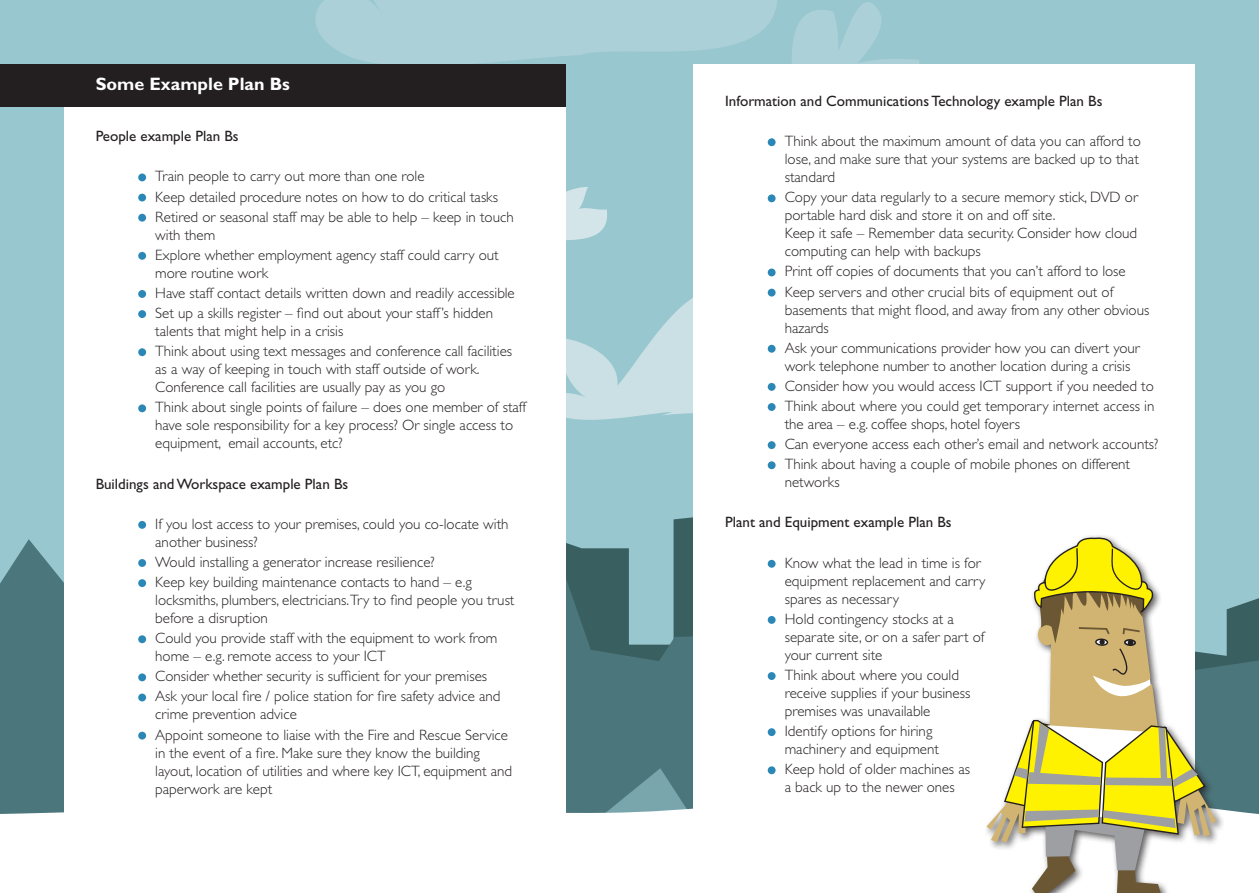
<style>
.page{position:relative;width:1259px;height:893px;background:#98c7d0}
.page>*{position:absolute;margin:0;border:0;box-sizing:border-box;transform-origin:0 0}
.t1{font:700 18px "Gill Sans Std";color:#fff}
.t2{font:300 15px/18px "Gill Sans Std";color:#231f20}
.t3{font:15px "Gill Sans Std";color:#231f20}
</style>
<div class="page">
<svg style="left:0;top:531px;width:1259px;height:259px"></svg>
<div style="left:33px;top:650px;width:660px;height:140px;background:#4b767c"></div>
<svg style="left:566px;top:748px;width:127px;height:42px;background:#4e7980"></svg>
<svg style="left:316px;top:0;width:603px;height:240px"></svg>
<svg style="left:566px;top:298px;width:127px;height:122px"></svg>
<div style="left:0;top:790px;width:1259px;height:103px;background:#fff"></div>
<div style="left:64px;top:64px;width:502px;height:765px;background:#fff"></div>
<div style="left:693px;top:64px;width:502px;height:765px;background:#fff"></div>
<div style="left:767px;top:138px;width:8px;height:8px;background:#2b87b5;border-radius:50%"></div>
<div style="left:767px;top:194px;width:8px;height:8px;background:#2b87b5;border-radius:50%"></div>
<div style="left:767px;top:269px;width:8px;height:7px;background:#2b87b5;border-radius:50%"></div>
<div style="left:767px;top:289px;width:8px;height:8px;background:#2b87b5;border-radius:50%"></div>
<div style="left:767px;top:345px;width:8px;height:8px;background:#2b87b5;border-radius:50%"></div>
<div style="left:767px;top:383px;width:8px;height:8px;background:#2b87b5;border-radius:50%"></div>
<div style="left:767px;top:403px;width:8px;height:8px;background:#2b87b5;border-radius:50%"></div>
<div style="left:767px;top:441px;width:8px;height:8px;background:#2b87b5;border-radius:50%"></div>
<div style="left:767px;top:461px;width:8px;height:8px;background:#2b87b5;border-radius:50%"></div>
<div style="left:767px;top:560px;width:8px;height:8px;background:#2b87b5;border-radius:50%"></div>
<div style="left:767px;top:616px;width:8px;height:8px;background:#2b87b5;border-radius:50%"></div>
<div style="left:767px;top:672px;width:8px;height:8px;background:#2b87b5;border-radius:50%"></div>
<div style="left:767px;top:728px;width:8px;height:8px;background:#2b87b5;border-radius:50%"></div>
<div style="left:767px;top:766px;width:8px;height:8px;background:#2b87b5;border-radius:50%"></div>
<div style="left:983px;top:534px;width:242px;height:359px;background:#231f20;opacity:.75"></div>
<svg style="left:986px;top:537px;width:230px;height:356px"></svg>
<div style="left:0;top:64px;width:566px;height:42px;background:#231f20"></div>
<div style="left:138px;top:174px;width:8px;height:7px;background:#2b87b5;border-radius:50%"></div>
<div style="left:138px;top:194px;width:8px;height:7px;background:#2b87b5;border-radius:50%"></div>
<div style="left:138px;top:214px;width:8px;height:8px;background:#2b87b5;border-radius:50%"></div>
<div style="left:138px;top:252px;width:8px;height:8px;background:#2b87b5;border-radius:50%"></div>
<div style="left:138px;top:290px;width:8px;height:8px;background:#2b87b5;border-radius:50%"></div>
<div style="left:138px;top:310px;width:8px;height:8px;background:#2b87b5;border-radius:50%"></div>
<div style="left:138px;top:348px;width:8px;height:8px;background:#2b87b5;border-radius:50%"></div>
<div style="left:138px;top:404px;width:8px;height:8px;background:#2b87b5;border-radius:50%"></div>
<div style="left:138px;top:521px;width:8px;height:8px;background:#2b87b5;border-radius:50%"></div>
<div style="left:138px;top:559px;width:8px;height:8px;background:#2b87b5;border-radius:50%"></div>
<div style="left:138px;top:579px;width:8px;height:8px;background:#2b87b5;border-radius:50%"></div>
<div style="left:138px;top:635px;width:8px;height:8px;background:#2b87b5;border-radius:50%"></div>
<div style="left:138px;top:673px;width:8px;height:8px;background:#2b87b5;border-radius:50%"></div>
<div style="left:138px;top:694px;width:8px;height:7px;background:#2b87b5;border-radius:50%"></div>
<div style="left:138px;top:732px;width:8px;height:8px;background:#2b87b5;border-radius:50%"></div>
<p class="t1" style="left:96px;top:73px;width:196px">Some Example Plan Bs</p>
<p class="t3" style="left:96px;top:127px;width:144px">People example Plan Bs</p>
<p class="t2" style="left:155px;top:166px;width:360px;line-height:20.1px">Train people to carry out more than one role<br>Keep detailed procedure notes on how to do critical tasks<br>Retired or seasonal staff may be able to help – keep in touch</p>
<p class="t2" style="left:155px;top:225px;width:345px;line-height:20.1px">with them<br>Explore whether employment agency staff could carry out</p>
<p class="t2" style="left:155px;top:263px;width:361px;line-height:20.1px">more routine work<br>Have staff contact details written down and readily accessible<br>Set up a skills register – find out about your staff’s hidden</p>
<p class="t2" style="left:155px;top:321px;width:358px;line-height:20.1px">talents that might help in a crisis<br>Think about using text messages and conference call facilities</p>
<p class="t2" style="left:155px;top:360px;width:326px">as a way of keeping in touch with staff outside of work.<br>Conference call facilities are usually pay as you go</p>
<p class="t2" style="left:155px;top:398px;width:372px">Think about single points of failure – does one member of staff have sole responsibility for a key process? Or single access to equipment, email accounts, etc?</p>
<p class="t3" style="left:96px;top:475px;width:254px">Buildings and Workspace example Plan Bs</p>
<p class="t2" style="left:155px;top:515px;width:355px">If you lost access to your premises, could you co-locate with another business?</p>
<p class="t2" style="left:155px;top:552px;width:318px;line-height:20.1px">Would installing a generator increase resilience?<br>Keep key building maintenance contacts to hand – e.g</p>
<p class="t2" style="left:155px;top:591px;width:361px">locksmiths, plumbers, electricians.Try to find people you trust before a disruption</p>
<p class="t2" style="left:155px;top:629px;width:344px">Could you provide staff with the equipment to work from home – e.g. remote access to your ICT</p>
<p class="t2" style="left:155px;top:666px;width:347px;line-height:20.1px">Consider whether security is sufficient for your premises<br>Ask your local fire / police station for fire safety advice and</p>
<p class="t2" style="left:155px;top:704px;width:354px;line-height:20.1px">crime prevention advice<br>Appoint someone to liaise with the Fire and Rescue Service</p>
<p class="t2" style="left:155px;top:744px;width:358px">in the event of a fire. Make sure they know the building layout, location of utilities and where key ICT, equipment and paperwork are kept</p>
<p class="t3" style="left:725px;top:92px;width:379px">Information and Communications Technology example Plan Bs</p>
<p class="t2" style="left:784px;top:132px;width:357px">Think about the maximum amount of data you can afford to lose, and make sure that your systems are backed up to that standard</p>
<p class="t2" style="left:784px;top:188px;width:355px">Copy your data regularly to a secure memory stick, DVD or portable hard disk and store it on and off site.<br>Keep it safe – Remember data security. Consider how cloud computing can help with backups</p>
<p class="t2" style="left:784px;top:262px;width:342px;line-height:20.1px">Print off copies of documents that you can’t afford to lose<br>Keep servers and other crucial bits of equipment out of</p>
<p class="t2" style="left:784px;top:301px;width:366px">basements that might flood, and away from any other obvious hazards</p>
<p class="t2" style="left:784px;top:339px;width:356px">Ask your communications provider how you can divert your work telephone number to another location during a crisis</p>
<p class="t2" style="left:784px;top:376px;width:371px;line-height:20.1px">Consider how you would access ICT support if you needed to<br>Think about where you could get temporary internet access in</p>
<p class="t2" style="left:784px;top:414px;width:375px;line-height:20.1px">the area – e.g. coffee shops, hotel foyers<br>Can everyone access each other’s email and network accounts?<br>Think about having a couple of mobile phones on different</p>
<p class="t2" style="left:784px;top:473px;width:56px">networks</p>
<p class="t3" style="left:725px;top:514px;width:228px">Plant and Equipment example Plan Bs</p>
<p class="t2" style="left:784px;top:554px;width:202px">Know what the lead in time is for equipment replacement and carry spares as necessary</p>
<p class="t2" style="left:784px;top:610px;width:201px">Hold contingency stocks at a separate site, or on a safer part of your current site</p>
<p class="t2" style="left:784px;top:666px;width:187px">Think about where you could receive supplies if your business premises was unavailable</p>
<p class="t2" style="left:784px;top:722px;width:156px">Identify options for hiring machinery and equipment</p>
<p class="t2" style="left:784px;top:760px;width:187px">Keep hold of older machines as a back up to the newer ones</p>
</div>
